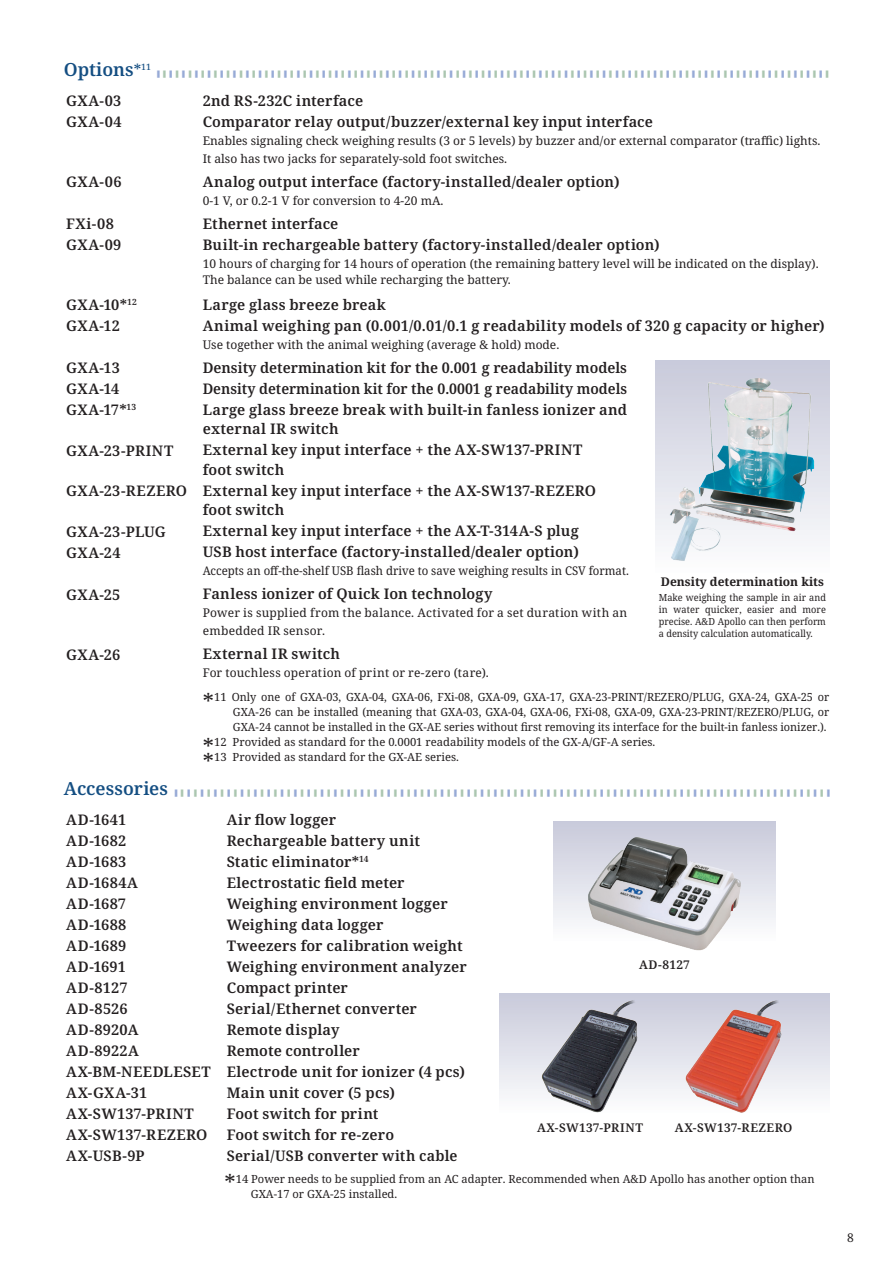
<style>
.page{position:relative;width:893px;height:1263px;background:#fff}
.page>*{position:absolute;margin:0;border:0;box-sizing:border-box;transform-origin:0 0}
.t1{font:600 18.15px "Noto Serif";color:#144e82}
.t2{font:600 14.55px/21px "Noto Serif";letter-spacing:.015em;color:#231f20}
.t3{font:600 14.55px "Noto Serif";letter-spacing:.035em;color:#231f20}
.t4{font:12px/18px "Noto Serif";color:#231f20}
.t5{font:12px/18px "Noto Serif";letter-spacing:.02em;color:#231f20}
.t6{font:12px "Noto Serif";color:#231f20;scale:.95 1}
.t7{font:600 12px "Noto Serif";letter-spacing:.03em;color:#231f20}
.t8{font:700 12px "Noto Serif";color:#231f20}
.t9{font:11.25px/15px "Noto Serif";color:#231f20}
.t10{font:9.75px/12px "Noto Serif";color:#231f20;text-align:justify;scale:.94 1}
.t11{font:600 7.2px "Noto Serif";color:#97aad6;scale:5 1}
.s1{font-weight:500;font-size:15px}
.s2{color:#abc6b0}
.s3{font-size:22.5px}
</style>
<div class="page">
<div style="left:656px;top:360px;width:173px;height:215px;background:linear-gradient(to bottom,#c8c9da,#fdfefe)"></div>
<img style="left:662px;top:373px;width:162px;height:194px">
<div style="left:553px;top:821px;width:223px;height:121px;background:linear-gradient(to bottom,#c8c9da,#fdfdfe)"></div>
<div style="left:500px;top:993px;width:329px;height:121px;background:linear-gradient(to bottom,#c8c9da,#fdfefe)"></div>
<img style="left:581px;top:832px;width:167px;height:119px">
<img style="left:536px;top:996px;width:251px;height:118px">
<p class="t1" style="left:64px;top:57px;width:89px">Options<span class="s1">*</span><sup>11</sup></p>
<p class="t11" style="left:148px;top:69px;width:139px">|<span class="s2">|</span>|<span class="s2">|</span>|<span class="s2">|</span>|<span class="s2">|</span>|<span class="s2">|</span>|<span class="s2">|</span>|<span class="s2">|</span>|<span class="s2">|</span>|<span class="s2">|</span>|<span class="s2">|</span>|<span class="s2">|</span>|<span class="s2">|</span>|<span class="s2">|</span>|<span class="s2">|</span>|<span class="s2">|</span>|<span class="s2">|</span>|<span class="s2">|</span>|<span class="s2">|</span>|<span class="s2">|</span>|<span class="s2">|</span>|<span class="s2">|</span>|<span class="s2">|</span>|<span class="s2">|</span>|<span class="s2">|</span>|<span class="s2">|</span>|<span class="s2">|</span>|<span class="s2">|</span>|<span class="s2">|</span>|<span class="s2">|</span>|<span class="s2">|</span>|<span class="s2">|</span>|<span class="s2">|</span>|<span class="s2">|</span>|<span class="s2">|</span>|<span class="s2">|</span>|<span class="s2">|</span>|<span class="s2">|</span>|<span class="s2">|</span>|<span class="s2">|</span>|<span class="s2">|</span>|<span class="s2">|</span>|<span class="s2">|</span>|<span class="s2">|</span>|<span class="s2">|</span>|<span class="s2">|</span>|<span class="s2">|</span>|<span class="s2">|</span>|<span class="s2">|</span>|<span class="s2">|</span>|<span class="s2">|</span>|<span class="s2">|</span>|<span class="s2">|</span>|<span class="s2">|</span></p>
<p class="t2" style="left:66px;top:91px;width:57px">GXA-03<br>GXA-04</p>
<p class="t2" style="left:203px;top:90px;width:452px">2nd RS-232C interface<br>Comparator relay output/buzzer/external key input interface</p>
<p class="t4" style="left:203px;top:132px;width:619px">Enables signaling check weighing results (3 or 5 levels) by buzzer and/or external comparator (traffic) lights.<br>It also has two jacks for separately-sold foot switches.</p>
<p class="t2" style="left:203px;top:171px;width:418px">Analog output interface (factory-installed/dealer option)</p>
<p class="t4" style="left:203px;top:192px;width:242px">0-1 V, or 0.2-1 V for conversion to 4-20 mA.</p>
<p class="t2" style="left:203px;top:213px;width:459px">Ethernet interface<br>Built-in rechargeable battery (factory-installed/dealer option)</p>
<p class="t4" style="left:203px;top:255px;width:617px;line-height:16.5px">10 hours of charging for 14 hours of operation (the remaining battery level will be indicated on the display).<br>The balance can be used while recharging the battery.</p>
<p class="t2" style="left:203px;top:294px;width:624px">Large glass breeze break<br>Animal weighing pan (0.001/0.01/0.1 g readability models of 320 g capacity or higher)</p>
<p class="t4" style="left:203px;top:336px;width:358px">Use together with the animal weighing (average &amp; hold) mode.</p>
<p class="t2" style="left:203px;top:357px;width:426px;text-align:justify">Density determination kit for the 0.001 g readability models Density determination kit for the 0.0001 g readability models Large glass breeze break with built-in fanless ionizer and</p>
<p class="t2" style="left:203px;top:419px;width:381px">external IR switch<br>External key input interface + the AX-SW137-PRINT</p>
<p class="t2" style="left:203px;top:459px;width:395px">foot switch<br>External key input interface + the AX-SW137-REZERO</p>
<p class="t2" style="left:203px;top:500px;width:378px">foot switch<br>External key input interface + the AX-T-314A-S plug<br>USB host interface (factory-installed/dealer option)</p>
<p class="t6" style="left:203px;top:563px;width:450px">Accepts an off-the-shelf USB flash drive to save weighing results in CSV format.</p>
<p class="t2" style="left:203px;top:584px;width:291px">Fanless ionizer of Quick Ion technology</p>
<p class="t5" style="left:203px;top:604px;width:426px">Power is supplied from the balance. Activated for a set duration with an embedded IR sensor.</p>
<p class="t2" style="left:203px;top:644px;width:139px">External IR switch</p>
<p class="t4" style="left:203px;top:664px;width:288px">For touchless operation of print or re-zero (tare).</p>
<p class="t9" style="left:203px;top:690px;width:628px"><span class="s3">*</span>11 Only one of GXA-03, GXA-04, GXA-06, FXi-08, GXA-09, GXA-17, GXA-23-PRINT/REZERO/PLUG, GXA-24, GXA-25 or</p>
<p class="t9" style="left:233px;top:705px;width:598px">GXA-26 can be installed (meaning that GXA-03, GXA-04, GXA-06, FXi-08, GXA-09, GXA-23-PRINT/REZERO/PLUG, or</p>
<p class="t9" style="left:233px;top:720px;width:595px">GXA-24 cannot be installed in the GX-AE series without first removing its interface for the built-in fanless ionizer.).</p>
<p class="t9" style="left:203px;top:735px;width:454px"><span class="s3">*</span>12 Provided as standard for the 0.0001 readability models of the GX-A/GF-A series.</p>
<p class="t9" style="left:203px;top:750px;width:258px"><span class="s3">*</span>13 Provided as standard for the GX-AE series.</p>
<p class="t2" style="left:66px;top:172px;width:57px">GXA-06</p>
<p class="t2" style="left:66px;top:214px;width:57px">FXi-08<br>GXA-09</p>
<p class="t2" style="left:66px;top:295px;width:72px">GXA-10*<sup>12<br></sup>GXA-12</p>
<p class="t2" style="left:66px;top:358px;width:72px">GXA-13<br>GXA-14<br>GXA-17*<sup>13</sup></p>
<p class="t3" style="left:66px;top:440px;width:109px">GXA-23-PRINT</p>
<p class="t2" style="left:66px;top:481px;width:122px">GXA-23-REZERO</p>
<p class="t2" style="left:66px;top:521px;width:101px">GXA-23-PLUG<br>GXA-24</p>
<p class="t2" style="left:66px;top:584px;width:56px">GXA-25</p>
<p class="t8" style="left:661px;top:573px;width:165px">Density determination kits</p>
<p class="t10" style="left:659px;top:591px;width:179px">Make weighing the sample in air and in water quicker, easier and more precise. A&amp;D Apollo can then perform a density calculation automatically.</p>
<p class="t2" style="left:66px;top:644px;width:56px">GXA-26</p>
<p class="t1" style="left:64px;top:776px;width:106px">Accessories</p>
<p class="t11" style="left:166px;top:787px;width:136px">|<span class="s2">|</span>|<span class="s2">|</span>|<span class="s2">|</span>|<span class="s2">|</span>|<span class="s2">|</span>|<span class="s2">|</span>|<span class="s2">|</span>|<span class="s2">|</span>|<span class="s2">|</span>|<span class="s2">|</span>|<span class="s2">|</span>|<span class="s2">|</span>|<span class="s2">|</span>|<span class="s2">|</span>|<span class="s2">|</span>|<span class="s2">|</span>|<span class="s2">|</span>|<span class="s2">|</span>|<span class="s2">|</span>|<span class="s2">|</span>|<span class="s2">|</span>|<span class="s2">|</span>|<span class="s2">|</span>|<span class="s2">|</span>|<span class="s2">|</span>|<span class="s2">|</span>|<span class="s2">|</span>|<span class="s2">|</span>|<span class="s2">|</span>|<span class="s2">|</span>|<span class="s2">|</span>|<span class="s2">|</span>|<span class="s2">|</span>|<span class="s2">|</span>|<span class="s2">|</span>|<span class="s2">|</span>|<span class="s2">|</span>|<span class="s2">|</span>|<span class="s2">|</span>|<span class="s2">|</span>|<span class="s2">|</span>|<span class="s2">|</span>|<span class="s2">|</span>|<span class="s2">|</span>|<span class="s2">|</span>|<span class="s2">|</span>|<span class="s2">|</span>|<span class="s2">|</span>|<span class="s2">|</span>|</p>
<p class="t2" style="left:66px;top:810px;width:146px">AD-1641<br>AD-1682<br>AD-1683<br>AD-1684A<br>AD-1687<br>AD-1688<br>AD-1689<br>AD-1691<br>AD-8127<br>AD-8526<br>AD-8920A<br>AD-8922A<br>AX-BM-NEEDLESET<br>AX-GXA-31<br>AX-SW137-PRINT<br>AX-SW137-REZERO<br>AX-USB-9P</p>
<p class="t2" style="left:227px;top:810px;width:242px">Air flow logger<br>Rechargeable battery unit<br>Static eliminator*<sup>14<br></sup>Electrostatic field meter<br>Weighing environment logger<br>Weighing data logger<br>Tweezers for calibration weight<br>Weighing environment analyzer<br>Compact printer<br>Serial/Ethernet converter<br>Remote display<br>Remote controller<br>Electrode unit for ionizer (4 pcs)<br>Main unit cover (5 pcs)<br>Foot switch for print<br>Foot switch for re-zero<br>Serial/USB converter with cable</p>
<p class="t9" style="left:251px;top:1172px;width:565px;text-indent:-26px"><span class="s3">*</span>14 Power needs to be supplied from an AC adapter. Recommended when A&amp;D Apollo has another option than<br>GXA-17 or GXA-25 installed.</p>
<p class="t7" style="left:639px;top:956px;width:52px">AD-8127</p>
<p class="t7" style="left:537px;top:1119px;width:107px">AX-SW137-PRINT</p>
<p class="t7" style="left:675px;top:1119px;width:119px">AX-SW137-REZERO</p>
<p class="t4" style="left:847px;top:1229px;width:8px">8</p>
</div>
